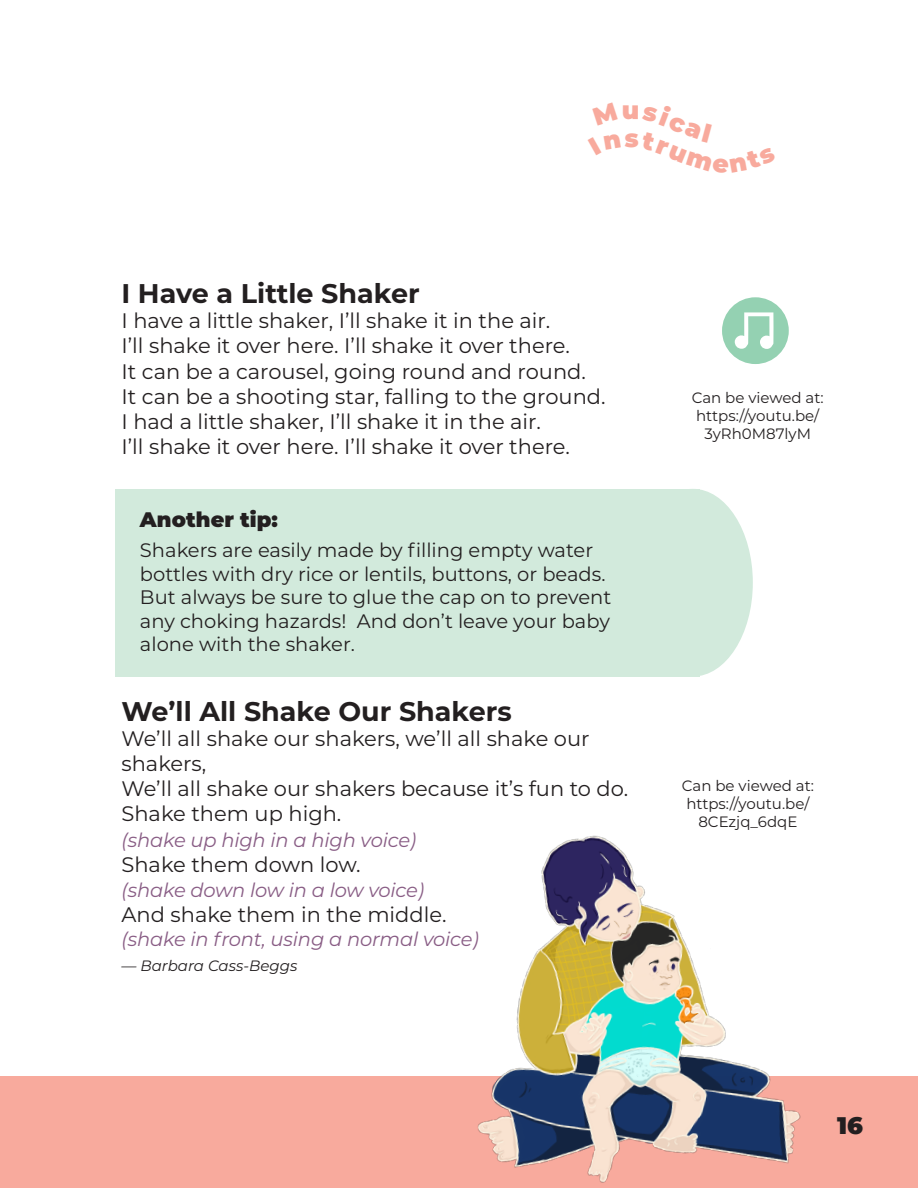
<style>
.page{position:relative;width:918px;height:1188px;background:#fff}
.page>*{position:absolute;margin:0;border:0;box-sizing:border-box;transform-origin:0 0}
.t1{font:700 27px "Montserrat";color:#231f20}
.t2{font:900 25.05px "Montserrat";color:#f8aa9d}
.t3{font:900 24px "Montserrat";color:#231f20}
.t4{font:21px/25.2px "Montserrat";color:#231f20}
.t5{font:900 21px "Montserrat";color:#231f20}
.t6{font:19.5px/23.4px "Montserrat";color:#231f20}
.t7{font:italic 19.5px "Montserrat";letter-spacing:-.01em;color:#895d85}
.t8{font:15px/18px "Montserrat";color:#231f20;text-align:center}
.t9{font:italic 15px "Montserrat";color:#231f20}
</style>
<div class="page">
<div style="left:0;top:1076px;width:918px;height:112px;background:#f8aa9d"></div>
<div style="left:633px;top:489px;width:120px;height:188px;background:#d2eadc;border-radius:50%"></div>
<div style="left:115px;top:489px;width:584px;height:188px;background:#d2eadc"></div>
<img style="left:478px;top:835px;width:323px;height:348px">
<svg style="left:722px;top:297px;width:67px;height:67px"></svg>
<p class="t2" style="left:622px;top:91px;width:19px">u</p>
<p class="t1" style="left:122px;top:274px;width:300px">I Have a Little Shaker</p>
<p class="t4" style="left:122px;top:307px;width:430px">I have a little shaker, I’ll shake it in the air.</p>
<p class="t4" style="left:122px;top:333px;width:450px">I’ll shake it over here. I’ll shake it over there.</p>
<p class="t4" style="left:122px;top:358px;width:466px">It can be a carousel, going round and round.</p>
<p class="t4" style="left:122px;top:383px;width:486px">It can be a shooting star, falling to the ground.</p>
<p class="t4" style="left:122px;top:408px;width:421px">I had a little shaker, I’ll shake it in the air.</p>
<p class="t4" style="left:122px;top:433px;width:450px">I’ll shake it over here. I’ll shake it over there.</p>
<p class="t5" style="left:140px;top:504px;width:139px">Another tip:</p>
<p class="t6" style="left:140px;top:538px;width:473px">Shakers are easily made by filling empty water bottles with dry rice or lentils, buttons, or beads.<br>But always be sure to glue the cap on to prevent any choking hazards! And don’t leave your baby alone with the shaker.</p>
<p class="t1" style="left:122px;top:692px;width:392px">We’ll All Shake Our Shakers</p>
<p class="t4" style="left:122px;top:725px;width:470px">We’ll all shake our shakers, we’ll all shake our shakers,</p>
<p class="t4" style="left:122px;top:775px;width:508px">We’ll all shake our shakers because it’s fun to do.</p>
<p class="t4" style="left:122px;top:801px;width:221px">Shake them up high.</p>
<p class="t7" style="left:122px;top:826px;width:296px">(shake up high in a high voice)</p>
<p class="t4" style="left:122px;top:851px;width:241px">Shake them down low.</p>
<p class="t7" style="left:122px;top:877px;width:304px">(shake down low in a low voice)</p>
<p class="t4" style="left:122px;top:901px;width:327px">And shake them in the middle.</p>
<p class="t7" style="left:122px;top:925px;width:359px">(shake in front, using a normal voice)</p>
<p class="t9" style="left:122px;top:955px;width:177px">— Barbara Cass-Beggs</p>
<p class="t8" style="left:692px;top:388px;width:134px">Can be viewed at: https://youtu.be/<br>3yRh0M87lyM</p>
<p class="t8" style="left:682px;top:777px;width:134px">Can be viewed at: https://youtu.be/<br>8CEzjq_6dqE</p>
<p class="t3" style="left:837px;top:1107px;width:27px">16</p>
</div>
